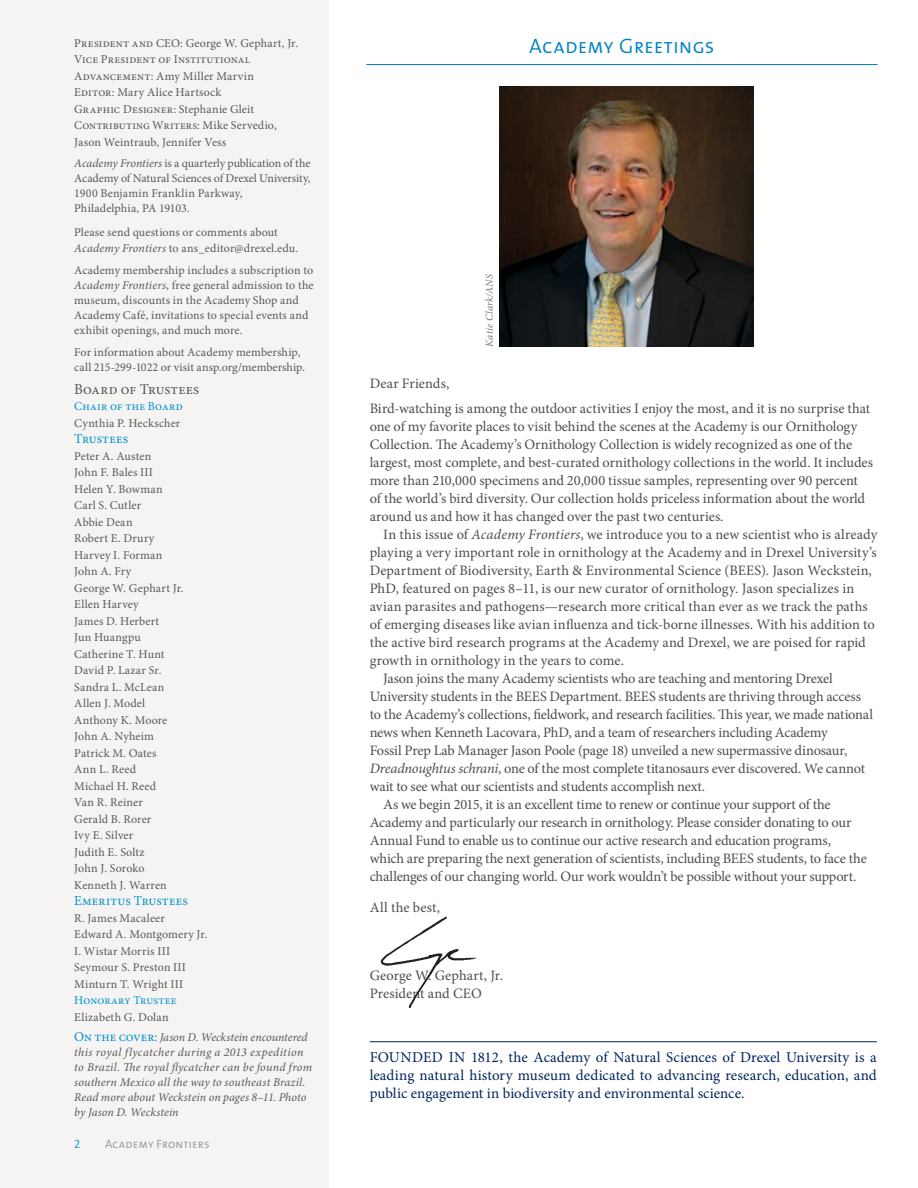
<style>
.page{position:relative;width:918px;height:1188px;background:#fff}
.page>*{position:absolute;margin:0;border:0;box-sizing:border-box;transform-origin:0 0}
.t1{font:21px "The Sans Semi Light Caps";letter-spacing:.005em;color:#0082c7}
.t2{font:15px/18px "Minion Pro";letter-spacing:-.01em;color:#00245e;text-align:justify}
.t3{font:15px "Minion Pro";letter-spacing:.005em;color:#58595b}
.t4{font:14.4px/18px "Minion Pro";letter-spacing:-.01em;color:#4d4d4f}
.t5{font:14.4px/18px "Minion Pro";letter-spacing:.01em;color:#4d4d4f}
.t6{font:13.5px "Minion Pro";letter-spacing:.01em;color:#0092d0}
.t7{font:12px/16.5px "Minion Pro";letter-spacing:.01em;color:#58595b}
.t8{font:italic 12px/15px "Minion Pro";letter-spacing:.005em;color:#58595b}
.t9{font:12px "Minion Pro";letter-spacing:.015em;color:#0092d0}
.t10{font:12px "The Sans Semi Light Caps";letter-spacing:.015em;color:#949698}
.t11{font:12px "The Sans Semi Light Caps";color:#0092d0}
.t12{font:italic 10.5px "Minion Pro";color:#77797b}
.s1{font-style:italic}
.s2{font-style:normal}
.s3{font-style:normal;font-size:13.5px;color:#0092d0}
</style>
<div class="page">
<div style="left:0;top:0;width:328px;height:1188px;background:#f6f4f2"></div>
<hr style="left:366px;top:64px;width:512px;height:1px;background:#0082c7">
<img style="left:499px;top:87px;width:254px;height:260px">
<hr style="left:370px;top:1041px;width:507px;height:1px;background:#00245e">
<img style="left:380px;top:916px;width:96px;height:92px">
<p class="t7" style="left:74px;top:35px;width:225px">President and CEO: George W. Gephart, Jr.<br>Vice President of Institutional Advancement: Amy Miller Marvin<br>Editor: Mary Alice Hartsock<br>Graphic Designer: Stephanie Gleit Contributing Writers: Mike Servedio, Jason Weintraub, Jennifer Vess</p>
<p class="t7" style="left:74px;top:156px;width:238px;line-height:15px"><span class="s1">Academy Frontiers</span> is a quarterly publication of the Academy of Natural Sciences of Drexel University, 1900 Benjamin Franklin Parkway,<br>Philadelphia, PA 19103.</p>
<p class="t7" style="left:74px;top:224px;width:226px">Please send questions or comments about<br><span class="s1">Academy Frontiers</span> to ans_editor@drexel.edu.</p>
<p class="t7" style="left:74px;top:263px;width:241px;line-height:15px">Academy membership includes a subscription to <span class="s1">Academy Frontiers</span>, free general admission to the museum, discounts in the Academy Shop and Academy Café, invitations to special events and exhibit openings, and much more.</p>
<p class="t7" style="left:74px;top:344px;width:232px;line-height:15px">For information about Academy membership, call 215-299-1022 or visit ansp.org/membership.</p>
<p class="t3" style="left:74px;top:379px;width:126px">Board of Trustees</p>
<p class="t9" style="left:74px;top:398px;width:110px">Chair of the Board</p>
<p class="t7" style="left:74px;top:415px;width:108px">Cynthia P. Heckscher</p>
<p class="t6" style="left:74px;top:430px;width:56px">Trustees</p>
<p class="t7" style="left:74px;top:448px;width:111px">Peter A. Austen<br>John F. Bales III<br>Helen Y. Bowman<br>Carl S. Cutler<br>Abbie Dean<br>Robert E. Drury<br>Harvey I. Forman<br>John A. Fry<br>George W. Gephart Jr.<br>Ellen Harvey<br>James D. Herbert<br>Jun Huangpu<br>Catherine T. Hunt<br>David P. Lazar Sr.<br>Sandra L. McLean<br>Allen J. Model<br>Anthony K. Moore<br>John A. Nyheim<br>Patrick M. Oates<br>Ann L. Reed<br>Michael H. Reed<br>Van R. Reiner<br>Gerald B. Rorer<br>Ivy E. Silver<br>Judith E. Soltz<br>John J. Soroko<br>Kenneth J. Warren</p>
<p class="t6" style="left:74px;top:892px;width:115px">Emeritus Trustees</p>
<p class="t7" style="left:74px;top:910px;width:135px">R. James Macaleer<br>Edward A. Montgomery Jr.<br>I. Wistar Morris III<br>Seymour S. Preston III<br>Minturn T. Wright III</p>
<p class="t9" style="left:74px;top:992px;width:104px">Honorary Trustee</p>
<p class="t8" style="left:74px;top:1007px;width:235px;line-height:19.8px"><span class="s2">Elizabeth G. Dolan<br></span><span class="s3">On the cover:</span> Jason D. Weckstein encountered</p>
<p class="t8" style="left:74px;top:1044px;width:239px">this royal flycatcher during a 2013 expedition to Brazil. The royal flycatcher can be found from southern Mexico all the way to southeast Brazil.<br>Read more about Weckstein on pages 8–11. Photo by Jason D. Weckstein</p>
<p class="t2" style="left:370px;top:1049px;width:20px">Founded</p>
<h1 class="t1" style="left:529px;top:28px;width:187px">Academy Greetings</h1>
<p class="t12" style="left:482px;top:347px;width:74px;rotate:-90deg">Katie Clark/ANS</p>
<p class="t4" style="left:370px;top:372px;width:502px;line-height:24.8px">Dear Friends,<br>Bird-watching is among the outdoor activities I enjoy the most, and it is no surprise that</p>
<p class="t4" style="left:370px;top:418px;width:505px">one of my favorite places to visit behind the scenes at the Academy is our Ornithology Collection. The Academy’s Ornithology Collection is widely recognized as one of the largest, most complete, and best-curated ornithology collections in the world. It includes more than 210,000 specimens and 20,000 tissue samples, representing over 90 percent of the world’s bird diversity. Our collection holds priceless information about the world around us and how it has changed over the past two centuries.</p>
<p class="t4" style="left:383px;top:526px;width:496px">In this issue of <span class="s1">Academy Frontiers</span>, we introduce you to a new scientist who is already</p>
<p class="t4" style="left:370px;top:544px;width:509px">playing a very important role in ornithology at the Academy and in Drexel University’s</p>
<p class="t5" style="left:370px;top:562px;width:504px">Department of Biodiversity, Earth &amp; Environmental Science (BEES). Jason Weckstein,</p>
<p class="t4" style="left:370px;top:580px;width:486px">PhD, featured on pages 8–11, is our new curator of ornithology. Jason specializes in</p>
<p class="t4" style="left:370px;top:598px;width:500px">avian parasites and pathogens—research more critical than ever as we track the paths</p>
<p class="t4" style="left:370px;top:616px;width:507px">of emerging diseases like avian influenza and tick-borne illnesses. With his addition to</p>
<p class="t4" style="left:370px;top:634px;width:498px">the active bird research programs at the Academy and Drexel, we are poised for rapid</p>
<p class="t4" style="left:370px;top:652px;width:256px">growth in ornithology in the years to come.</p>
<p class="t4" style="left:383px;top:670px;width:451px">Jason joins the many Academy scientists who are teaching and mentoring Drexel</p>
<p class="t4" style="left:370px;top:688px;width:493px">University students in the BEES Department. BEES students are thriving through access</p>
<p class="t4" style="left:370px;top:706px;width:505px">to the Academy’s collections, fieldwork, and research facilities. This year, we made national</p>
<p class="t4" style="left:370px;top:724px;width:460px">news when Kenneth Lacovara, PhD, and a team of researchers including Academy</p>
<p class="t4" style="left:370px;top:742px;width:479px">Fossil Prep Lab Manager Jason Poole (page 18) unveiled a new supermassive dinosaur,</p>
<p class="t4" style="left:370px;top:760px;width:497px"><span class="s1">Dreadnoughtus schrani</span>, one of the most complete titanosaurs ever discovered. We cannot</p>
<p class="t4" style="left:370px;top:778px;width:337px">wait to see what our scientists and students accomplish next.</p>
<p class="t4" style="left:383px;top:796px;width:449px">As we begin 2015, it is an excellent time to renew or continue your support of the</p>
<p class="t4" style="left:370px;top:814px;width:483px">Academy and particularly our research in ornithology. Please consider donating to our</p>
<p class="t4" style="left:370px;top:832px;width:463px">Annual Fund to enable us to continue our active research and education programs,</p>
<p class="t4" style="left:370px;top:850px;width:499px">which are preparing the next generation of scientists, including BEES students, to face the</p>
<p class="t4" style="left:370px;top:868px;width:488px">challenges of our changing world. Our work wouldn’t be possible without your support.</p>
<p class="t4" style="left:370px;top:898px;width:72px">All the best,</p>
<p class="t5" style="left:370px;top:967px;width:135px">George W. Gephart, Jr.<br>President and CEO</p>
<p class="t2" style="left:370px;top:1049px;width:509px;text-indent:79px">in 1812, the Academy of Natural Sciences of Drexel University is a leading natural history museum dedicated to advancing research, education, and public engagement in biodiversity and environmental science.</p>
<p class="t11" style="left:74px;top:1134px;width:8px">2</p>
<p class="t10" style="left:105px;top:1134px;width:106px">Academy Frontiers</p>
</div>
